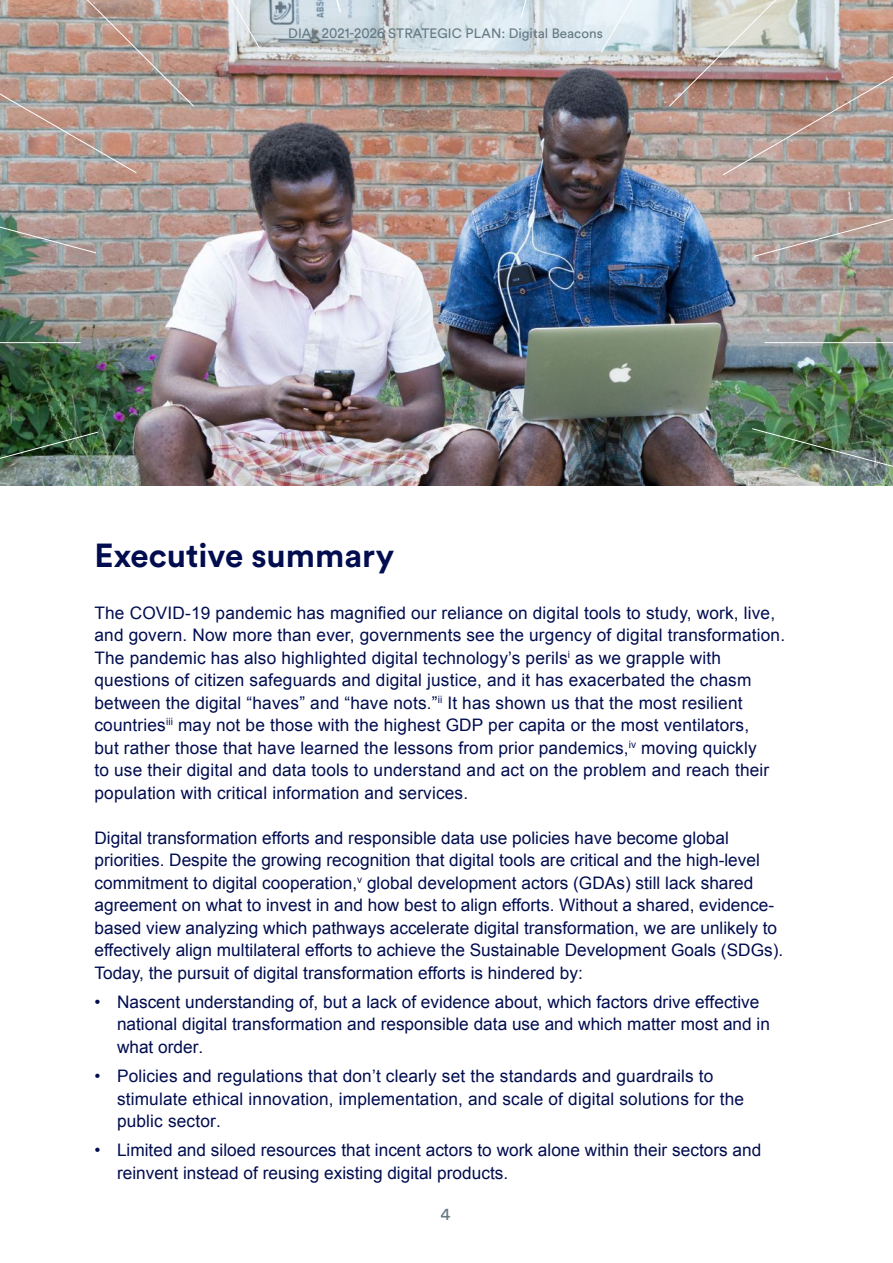
<style>
.page{position:relative;width:893px;height:1263px;background:#fff}
.page>*{position:absolute;margin:0;border:0;box-sizing:border-box;transform-origin:0 0}
.t1{font:700 33px "Circular Std";color:#010d4f}
.Bullet_copy{font:17.25px/22.5px "Arial";letter-spacing:.01em;color:#010d4f}
.Bullet_copy-2{font:17.25px/22.5px "Arial";color:#010d4f}
.t2{font:17.25px "Circular Std";color:#647883}
.t3{font:13.5px "Circular Std";color:#647883}
.s1{font-size:14.85px}
.s2{font-style:inherit}
</style>
<div class="page">
<img style="left:0;top:0;width:893px;height:486px">
<hr style="left:0;top:342px;width:81px;height:1px;background:#fff">
<img style="left:0;top:431px;width:99px;height:55px">
<img style="left:751px;top:428px;width:142px;height:58px">
<img style="left:520px;top:0;width:373px;height:257px">
<hr style="left:764px;top:342px;width:129px;height:1px;background:#fff">
<img style="left:0;top:0;width:342px;height:254px">
<p class="t3" style="left:288px;top:25px;width:316px">DIAL <span class="s1">2021-2026</span> STRATEGIC PLAN: Digital Beacons</p>
<p class="t1" style="left:94px;top:534px;width:301px">Executive summary</p>
<p class="Bullet_copy" style="left:94px;top:601px;width:692px">The COVID-19 pandemic has magnified our reliance on digital tools to study, work, live, and govern. Now more than ever, governments see the urgency of digital transformation.<br>The pandemic has also highlighted digital technology’s perils<sup>i</sup> as we grapple with questions of citizen safeguards and digital justice, and it has exacerbated the chasm between the digital “haves” and “have nots.”<sup>ii</sup> It has shown us that the most resilient countries<sup>iii</sup> may not be those with the highest GDP per capita or the most ventilators,<br>but rather those that have learned the lessons from prior pandemics,<sup>iv</sup> moving quickly<br>to use their digital and data tools to understand and act on the problem and reach their population with critical information and services.</p>
<p class="Bullet_copy" style="left:94px;top:826px;width:690px">Digital transformation efforts and responsible data use policies have become global priorities. Despite the growing recognition that digital tools are critical and the high-level commitment to digital cooperation,<sup>v</sup> global development actors (GDAs) still lack shared agreement on what to invest in and how best to align efforts. Without a shared, evidence&shy;based view analyzing which pathways accelerate digital transformation, we are unlikely to effectively align multilateral efforts to achieve the Sustainable Development Goals (SDGs).<br>Today, the pursuit of digital transformation efforts is hindered by:</p>
<p class="Bullet_copy" style="left:117px;top:991px;width:654px;text-indent:-22px">• Nascent understanding of, but a lack of evidence about, which factors drive effective national digital transformation and responsible data use and which matter most and in what order<span class="s2">.</span></p>
<p class="Bullet_copy" style="left:117px;top:1065px;width:629px;text-indent:-22px">• Policies and regulations that don’t clearly set the standards and guardrails to <span class="s2">stimulate</span> ethical innovation, implementation, and scale of digital solutions for the public sector<span class="s2">.</span></p>
<p class="Bullet_copy-2" style="left:117px;top:1139px;width:646px;text-indent:-22px"><span class="s2">•</span> Limited and siloed resources that incent actors to work alone within their sectors and reinvent instead of reusing existing digital products.</p>
<p class="t2" style="left:441px;top:1203px;width:11px">4</p>
</div>
